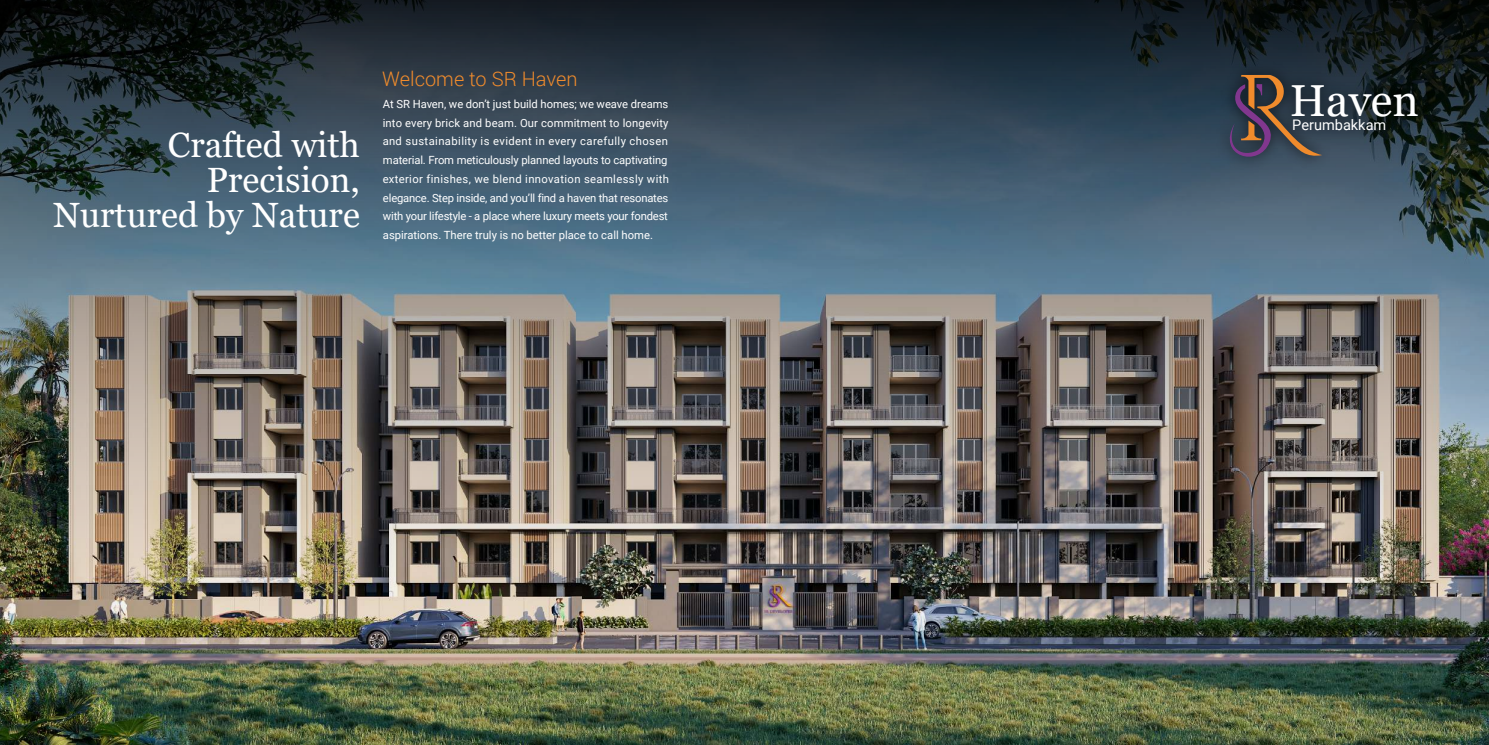
<style>
.page{position:relative;width:1489px;height:745px;background:#fff}
.page>*{position:absolute;margin:0;border:0;box-sizing:border-box;transform-origin:0 0}
.t1{font:44.75px "Georgia";color:#fff}
.t2{font:35px/35px "Georgia";color:#fff;text-align:right}
.t3{font:300 20px "Roboto";color:#f08b2c}
.t4{font:14.5px "Roboto";color:#fff}
.t5{font:11.25px/18.8px "Roboto";letter-spacing:-.005em;color:#fff}
</style>
<div class="page">
<img style="left:0;top:0;width:1488px;height:744px">
<img style="left:1210px;top:56px;width:227px;height:120px">
<svg style="left:1214px;top:75px;width:108px;height:94px;background:#44434b"></svg>
<h2 class="t2" style="left:53px;top:128px;width:308px">Crafted with<br>Precision,<br>Nurtured by Nature</h2>
<h3 class="t3" style="left:382px;top:65px;width:197px">Welcome to SR Haven</h3>
<p class="t5" style="left:383px;top:94px;width:288px">At SR Haven, we don’t just build homes; we weave dreams into every brick and beam. Our commitment to longevity and sustainability is evident in every carefully chosen material. From meticulously planned layouts to captivating exterior finishes, we blend innovation seamlessly with elegance. Step inside, and you’ll find a haven that resonates with your lifestyle - a place where luxury meets your fondest aspirations. There truly is no better place to call home.</p>
<h1 class="t1" style="left:1289px;top:73px;width:131px">Haven</h1>
<p class="t4" style="left:1292px;top:115px;width:95px">Perumbakkam</p>
</div>
